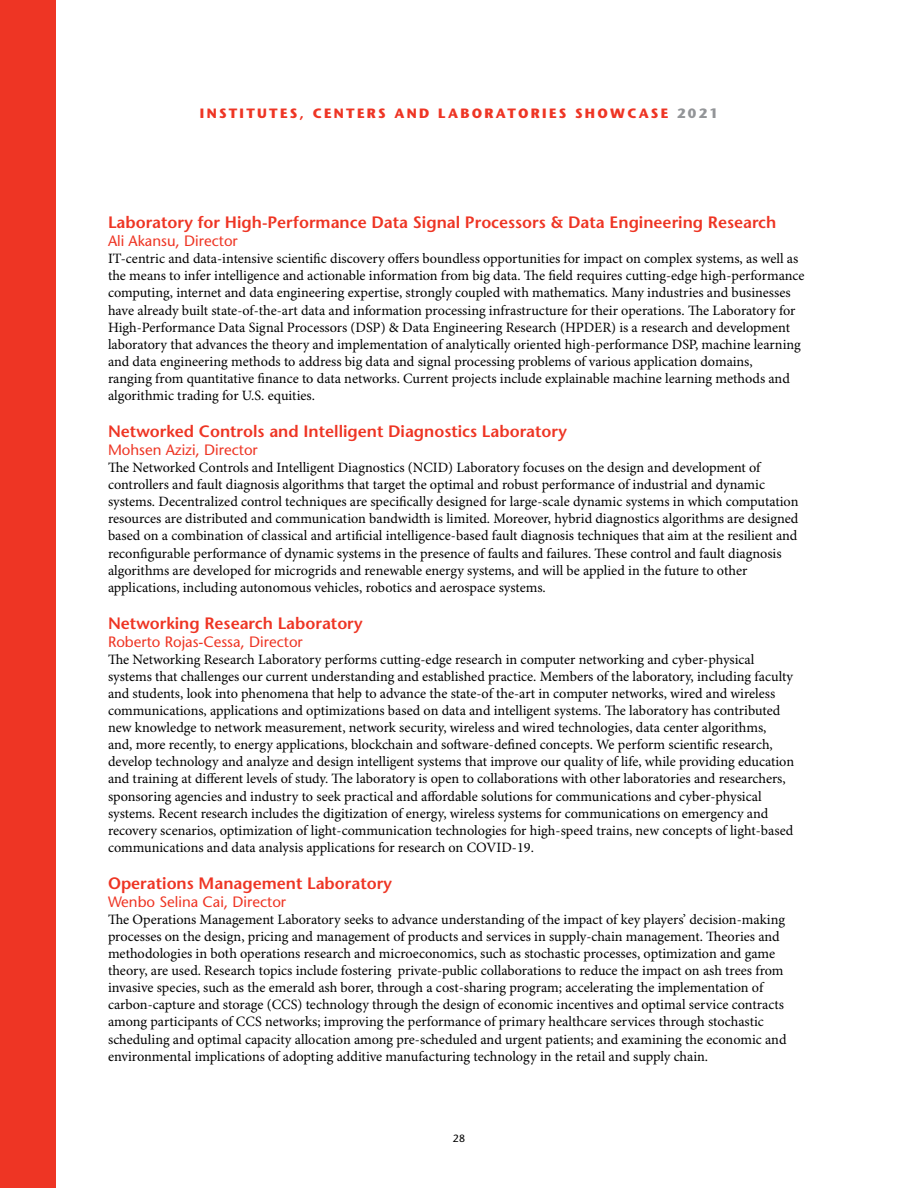
<style>
.page{position:relative;width:918px;height:1188px;background:#fff}
.page>*{position:absolute;margin:0;border:0;box-sizing:border-box;transform-origin:0 0}
.t1{font:600 16.5px "Stone Sans Std";color:#ee3524}
.t2{font:500 15px "Stone Sans Std";color:#ee3524}
.t3{font:14.25px/17.1px "Minion Pro";color:#000}
.t4{font:700 13.5px "Stone Sans Std";letter-spacing:.17em;color:#ee3524}
.t5{font:500 10.5px "Stone Sans Std";color:#000}
.s1{color:#939598}
</style>
<div class="page">
<div style="left:0;top:0;width:56px;height:1188px;background:#ee3524"></div>
<p class="t4" style="left:200px;top:105px;width:520px">INSTITUTES, CENTERS AND LABORATORIES SHOWCASE <span class="s1">2021</span></p>
<p class="t1" style="left:108px;top:212px;width:670px">Laboratory for High-Performance Data Signal Processors &amp; Data Engineering Research</p>
<p class="t2" style="left:108px;top:232px;width:131px">Ali Akansu, Director</p>
<p class="t3" style="left:108px;top:251px;width:698px">IT-centric and data-intensive scientific discovery offers boundless opportunities for impact on complex systems, as well as the means to infer intelligence and actionable information from big data. The field requires cutting-edge high-performance computing, internet and data engineering expertise, strongly coupled with mathematics. Many industries and businesses have already built state-of-the-art data and information processing infrastructure for their operations. The Laboratory for High-Performance Data Signal Processors (DSP) &amp; Data Engineering Research (HPDER) is a research and development laboratory that advances the theory and implementation of analytically oriented high-performance DSP, machine learning and data engineering methods to address big data and signal processing problems of various application domains,<br>ranging from quantitative finance to data networks. Current projects include explainable machine learning methods and algorithmic trading for U.S. equities.</p>
<p class="t1" style="left:108px;top:421px;width:460px">Networked Controls and Intelligent Diagnostics Laboratory</p>
<p class="t2" style="left:108px;top:441px;width:151px">Mohsen Azizi, Director</p>
<p class="t3" style="left:108px;top:460px;width:692px">The Networked Controls and Intelligent Diagnostics (NCID) Laboratory focuses on the design and development of controllers and fault diagnosis algorithms that target the optimal and robust performance of industrial and dynamic systems. Decentralized control techniques are specifically designed for large-scale dynamic systems in which computation resources are distributed and communication bandwidth is limited. Moreover, hybrid diagnostics algorithms are designed based on a combination of classical and artificial intelligence-based fault diagnosis techniques that aim at the resilient and reconfigurable performance of dynamic systems in the presence of faults and failures. These control and fault diagnosis algorithms are developed for microgrids and renewable energy systems, and will be applied in the future to other applications, including autonomous vehicles, robotics and aerospace systems.</p>
<p class="t1" style="left:108px;top:613px;width:256px">Networking Research Laboratory</p>
<p class="t2" style="left:108px;top:632px;width:196px">Roberto Rojas-Cessa, Director</p>
<p class="t3" style="left:108px;top:651px;width:688px">The Networking Research Laboratory performs cutting-edge research in computer networking and cyber-physical systems that challenges our current understanding and established practice. Members of the laboratory, including faculty and students, look into phenomena that help to advance the state-of the-art in computer networks, wired and wireless communications, applications and optimizations based on data and intelligent systems. The laboratory has contributed new knowledge to network measurement, network security, wireless and wired technologies, data center algorithms, and, more recently, to energy applications, blockchain and software-defined concepts. We perform scientific research, develop technology and analyze and design intelligent systems that improve our quality of life, while providing education and training at different levels of study. The laboratory is open to collaborations with other laboratories and researchers, sponsoring agencies and industry to seek practical and affordable solutions for communications and cyber-physical systems. Recent research includes the digitization of energy, wireless systems for communications on emergency and recovery scenarios, optimization of light-communication technologies for high-speed trains, new concepts of light-based communications and data analysis applications for research on COVID-19.</p>
<p class="t1" style="left:108px;top:873px;width:286px">Operations Management Laboratory</p>
<p class="t2" style="left:108px;top:893px;width:180px">Wenbo Selina Cai, Director</p>
<p class="t3" style="left:108px;top:911px;width:680px">The Operations Management Laboratory seeks to advance understanding of the impact of key players’ decision-making processes on the design, pricing and management of products and services in supply-chain management. Theories and methodologies in both operations research and microeconomics, such as stochastic processes, optimization and game theory, are used. Research topics include fostering private-public collaborations to reduce the impact on ash trees from invasive species, such as the emerald ash borer, through a cost-sharing program; accelerating the implementation of carbon-capture and storage (CCS) technology through the design of economic incentives and optimal service contracts among participants of CCS networks; improving the performance of primary healthcare services through stochastic scheduling and optimal capacity allocation among pre-scheduled and urgent patients; and examining the economic and environmental implications of adopting additive manufacturing technology in the retail and supply chain.</p>
<p class="t5" style="left:453px;top:1132px;width:14px">28</p>
</div>
